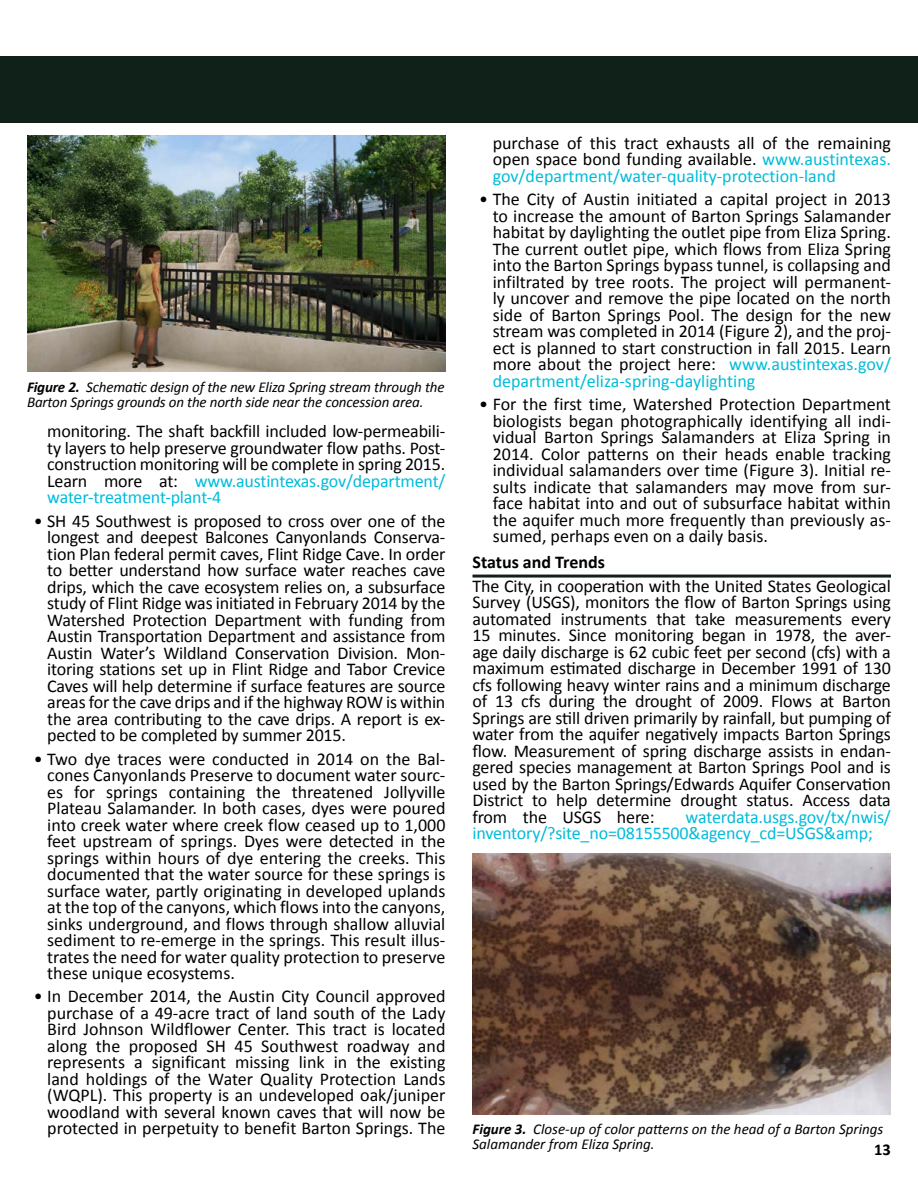
<style>
.page{position:relative;width:918px;height:1188px;background:#fff}
.page>*{position:absolute;margin:0;border:0;box-sizing:border-box;transform-origin:0 0}
.t1{font:18px/16.5px "Calibri";letter-spacing:-.005em;color:#000;text-align:justify}
.t2{font:18px/16.5px "Calibri";letter-spacing:-.01em;color:#00bcda}
.t3{font:700 18px "Calibri";color:#000}
.t4{font:700 16.5px "Calibri";color:#000}
.t5{font:italic 15px/15px "Calibri";letter-spacing:-.01em;color:#000}
.s1{font-weight:700}
.s2{color:#00bcda}
</style>
<div class="page">
<div style="left:0;top:56px;width:918px;height:67px;background:#0f2119"></div>
<hr style="left:472px;top:575px;width:419px;height:3px;background:#0f2119">
<img style="left:27px;top:135px;width:419px;height:237px">
<img style="left:472px;top:853px;width:419px;height:261px">
<p class="t5" style="left:27px;top:379px;width:419px"><span class="s1">Figure 2.</span> Schematic design of the new Eliza Spring stream through the<br>Barton Springs grounds on the north side near the concession area.</p>
<p class="t1" style="left:47px;top:423px;width:400px;text-indent:-14px">• monitoring. The shaft backfill included low-permeabili&shy;ty layers to help preserve groundwater flow paths. Post&shy;construction monitoring will be complete in spring 2015.<br>Learn more at: <span class="s2">www.austintexas.gov/department/ water-treatment-plant-4</span></p>
<p class="t1" style="left:47px;top:513px;width:400px;text-indent:-14px">• SH 45 Southwest is proposed to cross over one of the longest and deepest Balcones Canyonlands Conserva&shy;tion Plan federal permit caves, Flint Ridge Cave. In order to better understand how surface water reaches cave drips, which the cave ecosystem relies on, a subsurface study of Flint Ridge was initiated in February 2014 by the Watershed Protection Department with funding from Austin Transportation Department and assistance from Austin Water’s Wildland Conservation Division. Mon&shy;itoring stations set up in Flint Ridge and Tabor Crevice Caves will help determine if surface features are source areas for the cave drips and if the highway ROW is within the area contributing to the cave drips. A report is ex&shy;pected to be completed by summer 2015.</p>
<p class="t1" style="left:47px;top:750px;width:400px;text-indent:-14px">• Two dye traces were conducted in 2014 on the Bal&shy;cones Canyonlands Preserve to document water sourc&shy;es for springs containing the threatened Jollyville Plateau Salamander. In both cases, dyes were poured into creek water where creek flow ceased up to 1,000 feet upstream of springs. Dyes were detected in the springs within hours of dye entering the creeks. This documented that the water source for these springs is surface water, partly originating in developed uplands at the top of the canyons, which flows into the canyons, sinks underground, and flows through shallow alluvial sediment to re-emerge in the springs. This result illus&shy;trates the need for water quality protection to preserve these unique ecosystems.</p>
<p class="t1" style="left:47px;top:988px;width:400px;text-indent:-14px">• In December 2014, the Austin City Council approved purchase of a 49-acre tract of land south of the Lady Bird Johnson Wildflower Center. This tract is located along the proposed SH 45 Southwest roadway and represents a significant missing link in the existing land holdings of the Water Quality Protection Lands (WQPL). This property is an undeveloped oak/juniper woodland with several known caves that will now be protected in perpetuity to benefit Barton Springs. The</p>
<p class="t1" style="left:493px;top:135px;width:400px">purchase of this tract exhausts all of the remaining open space bond funding available. <span class="s2">www.austintexas. gov/department/water-quality-protection-land</span></p>
<p class="t1" style="left:493px;top:191px;width:400px;text-indent:-14px">• The City of Austin initiated a capital project in 2013 to increase the amount of Barton Springs Salamander habitat by daylighting the outlet pipe from Eliza Spring.<br>The current outlet pipe, which flows from Eliza Spring into the Barton Springs bypass tunnel, is collapsing and infiltrated by tree roots. The project will permanent&shy;ly uncover and remove the pipe located on the north side of Barton Springs Pool. The design for the new stream was completed in 2014 (Figure 2), and the proj&shy;ect is planned to start construction in fall 2015. Learn more about the project here: <span class="s2">www.austintexas.gov/ department/eliza-spring-daylighting</span></p>
<p class="t1" style="left:493px;top:396px;width:400px;text-indent:-14px">• For the first time, Watershed Protection Department biologists began photographically identifying all indi&shy;vidual Barton Springs Salamanders at Eliza Spring in 2014. Color patterns on their heads enable tracking individual salamanders over time (Figure 3). Initial re&shy;sults indicate that salamanders may move from sur&shy;face habitat into and out of subsurface habitat within the aquifer much more frequently than previously as&shy;sumed, perhaps even on a daily basis.</p>
<p class="t3" style="left:472px;top:551px;width:134px">Status and Trends</p>
<p class="t1" style="left:472px;top:577px;width:420px">The City, in cooperation with the United States Geological Survey (USGS), monitors the flow of Barton Springs using automated instruments that take measurements every 15 minutes. Since monitoring began in 1978, the aver&shy;age daily discharge is 62 cubic feet per second (cfs) with a maximum estimated discharge in December 1991 of 130 cfs following heavy winter rains and a minimum discharge of 13 cfs during the drought of 2009. Flows at Barton Springs are still driven primarily by rainfall, but pumping of water from the aquifer negatively impacts Barton Springs flow. Measurement of spring discharge assists in endan&shy;gered species management at Barton Springs Pool and is used by the Barton Springs/Edwards Aquifer Conservation District to help determine drought status. Access data from the USGS here:</p>
<p class="t2" style="left:472px;top:808px;width:420px;text-indent:213px">waterdata.usgs.gov/tx/nwis/ inventory/?site_no=08155500&amp;agency_cd=USGS&amp;amp;</p>
<p class="t5" style="left:472px;top:1121px;width:412px"><span class="s1">Figure 3.</span> Close-up of color patterns on the head of a Barton Springs<br>Salamander from Eliza Spring.</p>
<p class="t4" style="left:874px;top:1139px;width:18px">13</p>
</div>
